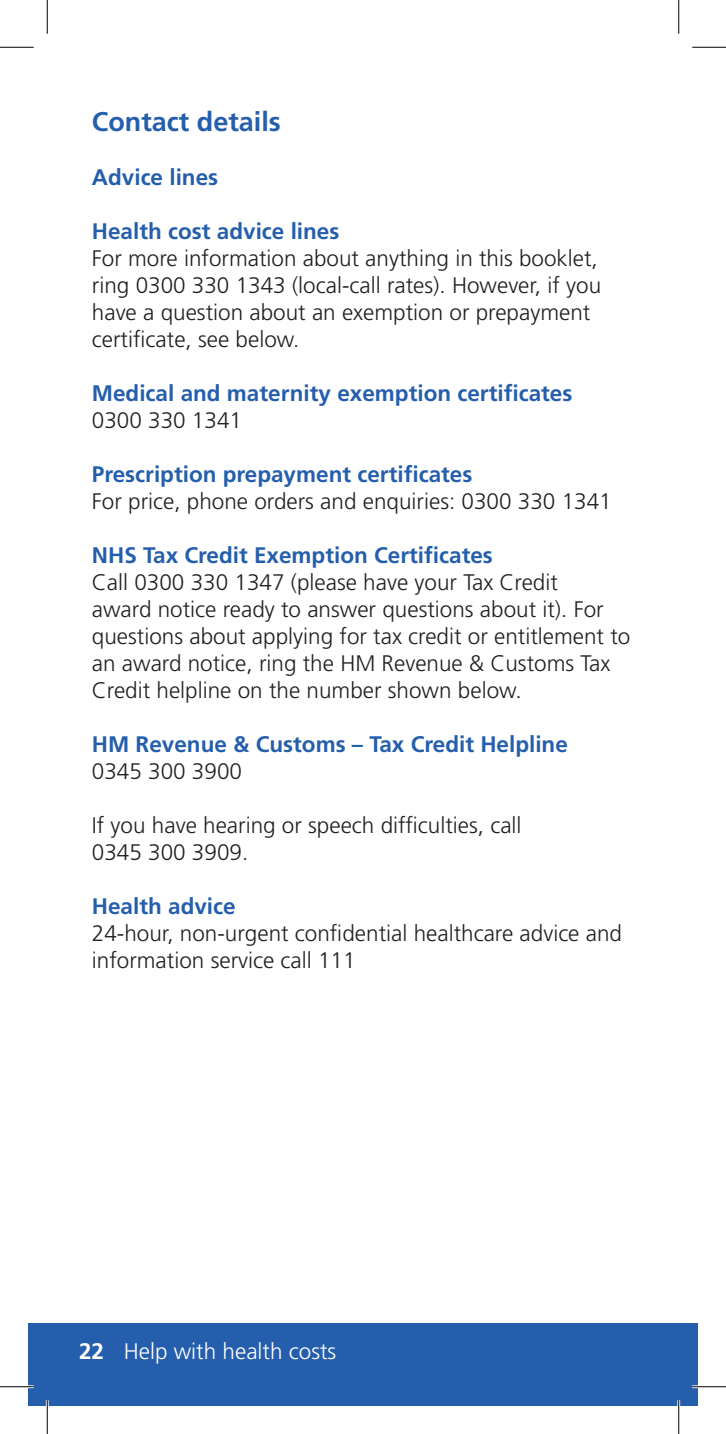
<style>
.page{position:relative;width:726px;height:1434px;background:#fff}
.page>*{position:absolute;margin:0;border:0;box-sizing:border-box;transform-origin:0 0}
.t1{font:700 27px "Frutiger LT Std";color:#245eac}
.t2{font:300 22.5px/27px "Frutiger LT Std";color:#231f20}
.t3{font:700 22.5px "Frutiger LT Std";color:#245eac}
.t4{font:300 22.5px "Frutiger LT Std";color:#fff}
.s1{font-weight:700}
</style>
<div class="page">
<div style="left:28px;top:1323px;width:670px;height:83px;background:#245eac"></div>
<hr style="left:0;top:1385px;width:34px;height:3px;background:#fff">
<hr style="left:692px;top:1385px;width:34px;height:3px;background:#fff">
<hr style="left:46px;top:1400px;width:3px;height:34px;background:#fff">
<hr style="left:677px;top:1400px;width:3px;height:34px;background:#fff">
<hr style="left:0;top:47px;width:34px;height:1px;background:#000">
<hr style="left:692px;top:47px;width:34px;height:1px;background:#000">
<hr style="left:0;top:1386px;width:34px;height:1px;background:#000">
<hr style="left:692px;top:1386px;width:34px;height:1px;background:#000">
<hr style="left:47px;top:0;width:1px;height:34px;background:#000">
<hr style="left:47px;top:1400px;width:1px;height:34px;background:#000">
<hr style="left:678px;top:0;width:1px;height:34px;background:#000">
<hr style="left:678px;top:1400px;width:1px;height:34px;background:#000">
<p class="t1" style="left:92px;top:106px;width:191px">Contact details</p>
<p class="t3" style="left:92px;top:164px;width:128px">Advice lines</p>
<p class="t3" style="left:92px;top:218px;width:249px">Health cost advice lines</p>
<p class="t2" style="left:92px;top:245px;width:511px">For more information about anything in this booklet, ring 0300 330 1343 (local-call rates). However, if you have a question about an exemption or prepayment certificate, see below.</p>
<p class="t3" style="left:92px;top:380px;width:482px">Medical and maternity exemption certificates</p>
<p class="t2" style="left:92px;top:407px;width:152px">0300 330 1341</p>
<p class="t3" style="left:92px;top:461px;width:382px">Prescription prepayment certificates</p>
<p class="t2" style="left:92px;top:488px;width:521px">For price, phone orders and enquiries: 0300 330 1341</p>
<p class="t3" style="left:92px;top:542px;width:402px">NHS Tax Credit Exemption Certificates</p>
<p class="t2" style="left:92px;top:569px;width:540px">Call 0300 330 1347 (please have your Tax Credit<br>award notice ready to answer questions about it). For questions about applying for tax credit or entitlement to an award notice, ring the HM Revenue &amp; Customs Tax Credit helpline on the number shown below.</p>
<p class="t3" style="left:92px;top:731px;width:477px">HM Revenue &amp; Customs – Tax Credit Helpline</p>
<p class="t2" style="left:92px;top:758px;width:152px">0345 300 3900</p>
<p class="t2" style="left:92px;top:812px;width:431px">If you have hearing or speech difficulties, call</p>
<p class="t2" style="left:92px;top:839px;width:158px">0345 300 3909.</p>
<p class="t3" style="left:92px;top:893px;width:145px">Health advice</p>
<p class="t2" style="left:92px;top:920px;width:532px">24-hour, non-urgent confidential healthcare advice and information service call 111</p>
<p class="t4" style="left:79px;top:1338px;width:259px"><span class="s1">22</span> Help with health costs</p>
</div>
